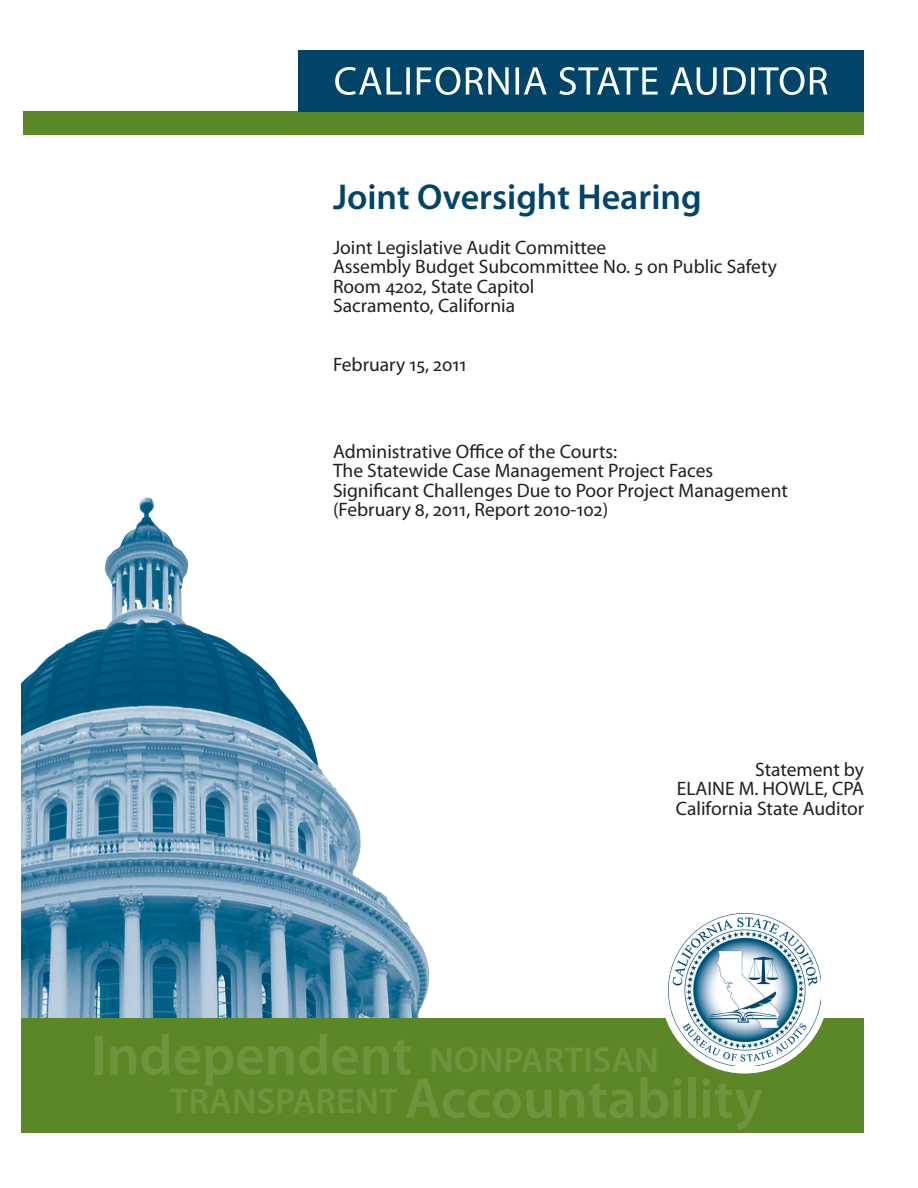
<style>
.page{position:relative;width:918px;height:1188px;background:#fff}
.page>*{position:absolute;margin:0;border:0;box-sizing:border-box;transform-origin:0 0}
.cover_title1{font:600 57px "Myriad Pro";color:#6e953e}
.cover_title1-2{font:600 36px "Myriad Pro";color:#6e953e}
.Regular_cover_title1{font:600 36px "Myriad Pro";color:#00446a}
.Regular_cover_title2{font:19.5px/19.5px "Myriad Pro";color:#231f20}
</style>
<div class="page">
<img style="left:22px;top:497px;width:408px;height:521px">
<div style="left:23px;top:111px;width:841px;height:24px;background:#5c8727"></div>
<div style="left:22px;top:1018px;width:842px;height:115px;background:#5c8727"></div>
<div style="left:661px;top:908px;width:168px;height:166px;background:#fff;border-radius:50%"></div>
<img style="left:668px;top:913px;width:153px;height:153px">
<div style="left:299px;top:50px;width:565px;height:62px;background:#00446a"></div>
<svg style="left:335px;top:67px;width:493px;height:28px"></svg>
<p class="Regular_cover_title1" style="left:333px;top:174px;width:370px">Joint Oversight Hearing</p>
<p class="Regular_cover_title2" style="left:333px;top:237px;width:445px">Joint Legislative Audit Committee<br>Assembly Budget Subcommittee No. 5 on Public Safety Room 4202, State Capitol<br>Sacramento, California</p>
<p class="Regular_cover_title2" style="left:333px;top:354px;width:135px">February 15, 2011</p>
<p class="Regular_cover_title2" style="left:333px;top:441px;width:456px">Administrative Office of the Courts:<br>The Statewide Case Management Project Faces Significant Challenges Due to Poor Project Management (February 8, 2011, Report 2010-102)</p>
<p class="Regular_cover_title2" style="left:676px;top:759px;width:190px;text-align:justify;text-indent:79px">Statement by ELAINE M. HOWLE, CPA California State Auditor</p>
<p class="cover_title1" style="left:91px;top:1019px;width:322px">Independent</p>
<p class="cover_title1-2" style="left:170px;top:1078px;width:230px">TRANSPARENT</p>
<p class="cover_title1" style="left:405px;top:1062px;width:359px">Accountability</p>
<p class="cover_title1-2" style="left:429px;top:1037px;width:231px">NONPARTISAN</p>
</div>
